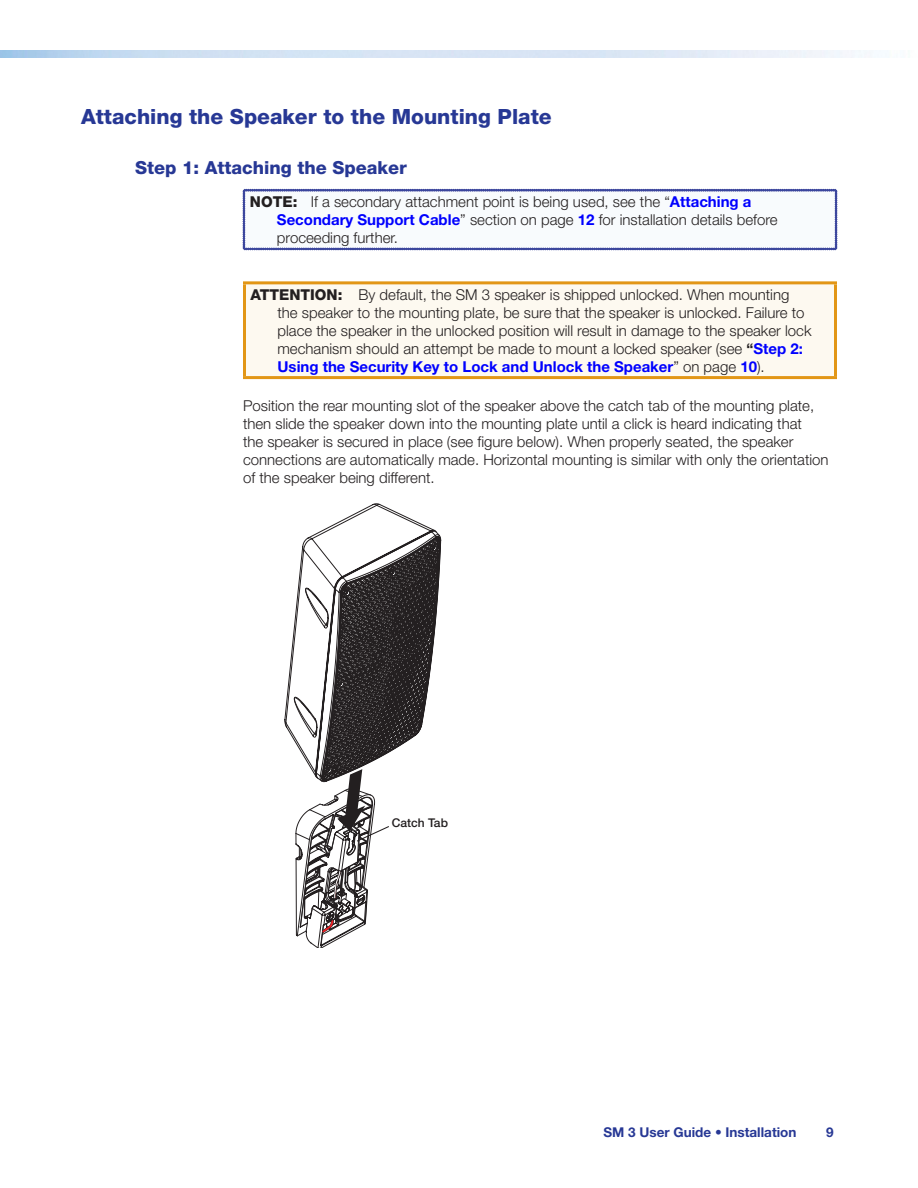
<style>
.page{position:relative;width:918px;height:1188px;background:#fff}
.page>*{position:absolute;margin:0;border:0;box-sizing:border-box;transform-origin:0 0}
.Heading_1{font:800 21px "Helvetica Neue LT Std";color:#273895}
.Heading_2{font:800 18px "Helvetica Neue LT Std";color:#273895}
.Body{font:300 15px/18px "Helvetica Neue LT Std";color:#231f20}
.Attention{font:300 15px/18px "Helvetica Neue LT Std";color:#231f20}
.Note_Text{font:300 15px/18px "Helvetica Neue LT Std";color:#231f20}
.t1{font:700 13.5px "Helvetica Neue LT Std";color:#273895}
.t2{font:500 12px "Helvetica Neue LT Std";color:#231f20}
.s1{font-weight:800}
.s2{font-weight:700;color:#00f}
.s3{font-weight:700}
</style>
<div class="page">
<svg style="left:243px;top:189px;width:594px;height:61px"></svg>
<div style="left:244px;top:283px;width:592px;height:95px;background:#fdf9f0"></div>
<hr style="left:243px;top:281px;width:594px;height:3px;background:#e29616">
<hr style="left:243px;top:284px;width:3px;height:92px;background:#e29616">
<hr style="left:834px;top:284px;width:3px;height:92px;background:#e29616">
<hr style="left:243px;top:376px;width:594px;height:3px;background:#e29616">
<svg style="left:285px;top:503px;width:156px;height:445px"></svg>
<p class="Heading_1" style="left:81px;top:105px;width:472px">Attaching the Speaker to the Mounting Plate</p>
<p class="Heading_2" style="left:135px;top:157px;width:273px">Step 1: Attaching the Speaker</p>
<p class="Note_Text" style="left:277px;top:192px;width:502px;text-indent:-27px"><span class="s1">NOTE:</span> If a secondary attachment point is being used, see the “<span class="s2">Attaching a<br>Secondary Support Cable</span>” section on page <span class="s2">12</span> for installation details before proceeding further.</p>
<p class="Attention" style="left:278px;top:285px;width:536px;text-indent:-27px"><span class="s1">ATTENTION:</span> By default, the SM 3 speaker is shipped unlocked. When mounting the speaker to the mounting plate, be sure that the speaker is unlocked. Failure to place the speaker in the unlocked position will result in damage to the speaker lock mechanism should an attempt be made to mount a locked speaker (see <span class="s3">“</span><span class="s2">Step 2:<br>Using the Security Key to Lock and Unlock the Speaker</span>” on page <span class="s2">10</span>).</p>
<p class="Body" style="left:243px;top:396px;width:587px">Position the rear mounting slot of the speaker above the catch tab of the mounting plate, then slide the speaker down into the mounting plate until a click is heard indicating that<br>the speaker is secured in place (see figure below). When properly seated, the speaker connections are automatically made. Horizontal mounting is similar with only the orientation of the speaker being different.</p>
<p class="t2" style="left:392px;top:815px;width:58px">Catch Tab</p>
<p class="t1" style="left:604px;top:1124px;width:194px">SM 3 User Guide • Installation</p>
<p class="t1" style="left:826px;top:1124px;width:9px">9</p>
</div>
